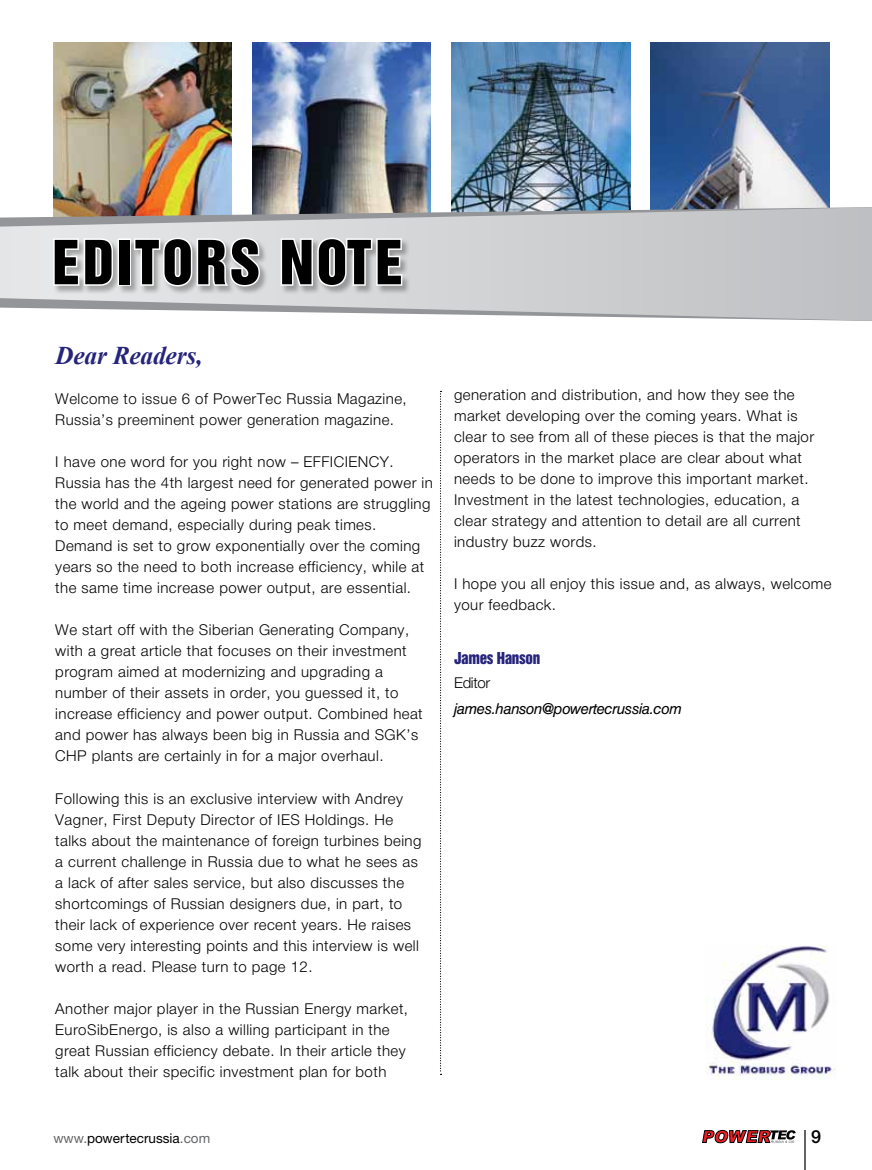
<style>
.page{position:relative;width:872px;height:1170px;background:#fff}
.page>*{position:absolute;margin:0;border:0;box-sizing:border-box;transform-origin:0 0}
.t1{font:55.5px "Helvetica Inserat LTCYR";letter-spacing:.05em;color:#000}
.t2{font:italic 700 25.5px "Times New Roman";letter-spacing:-.01em;color:#26247b}
.t3{font:500 18px "Helvetica Neue";color:#000}
.t4{font:300 15px/21px "Helvetica Neue LTCYR";letter-spacing:.03em;color:#000}
.t5{font:15px "Helvetica Cyr Inclined";letter-spacing:-.03em;color:#000}
.t6{font:15px "Helvetica Inserat LTCYR";letter-spacing:-.02em;color:#26247b}
.t7{font:13.5px "Helvetica Neue";color:#000}
.s1{color:#636466}
</style>
<div class="page">
<img style="left:53px;top:43px;width:179px;height:164px">
<img style="left:252px;top:43px;width:179px;height:164px">
<img style="left:452px;top:43px;width:178px;height:164px">
<img style="left:651px;top:43px;width:178px;height:164px">
<svg style="left:0;top:207px;width:872px;height:114px"></svg>
<img style="left:705px;top:945px;width:131px;height:134px">
<div style="left:53px;top:238px;width:358px;height:57px;background:#000;opacity:.3"></div>
<svg style="left:52px;top:237px;width:63px;height:50px"></svg>
<div style="left:118px;top:238px;width:13px;height:48px;border:3px solid #fff"></div>
<svg style="left:132px;top:236px;width:129px;height:52px"></svg>
<svg style="left:279px;top:236px;width:125px;height:52px"></svg>
<svg style="left:440px;top:391px;width:1px;height:683px"></svg>
<hr style="left:804px;top:1130px;width:1px;height:39px;background:#636466">
<svg style="left:702px;top:1129px;width:93px;height:14px"></svg>
<h1 class="t1" style="left:52px;top:229px;width:352px">EDITORS NOTE</h1>
<h2 class="t2" style="left:55px;top:337px;width:149px">Dear Readers,</h2>
<p class="t4" style="left:55px;top:388px;width:353px">Welcome to issue 6 of PowerTec Russia Magazine,<br>Russia’s preeminent power generation magazine.</p>
<p class="t4" style="left:55px;top:451px;width:379px">I have one word for you right now – EFFICIENCY.<br>Russia has the 4th largest need for generated power in the world and the ageing power stations are struggling to meet demand, especially during peak times.<br>Demand is set to grow exponentially over the coming years so the need to both increase efficiency, while at the same time increase power output, are essential.</p>
<p class="t4" style="left:55px;top:619px;width:369px">We start off with the Siberian Generating Company, with a great article that focuses on their investment program aimed at modernizing and upgrading a number of their assets in order, you guessed it, to increase efficiency and power output. Combined heat and power has always been big in Russia and SGK’s CHP plants are certainly in for a major overhaul.</p>
<p class="t4" style="left:55px;top:787px;width:367px">Following this is an exclusive interview with Andrey Vagner, First Deputy Director of IES Holdings. He talks about the maintenance of foreign turbines being a current challenge in Russia due to what he sees as a lack of after sales service, but also discusses the shortcomings of Russian designers due, in part, to their lack of experience over recent years. He raises some very interesting points and this interview is well worth a read. Please turn to page 12.</p>
<p class="t4" style="left:55px;top:997px;width:354px">Another major player in the Russian Energy market, EuroSibEnergo, is also a willing participant in the great Russian efficiency debate. In their article they talk about their specific investment plan for both</p>
<p class="t4" style="left:454px;top:384px;width:361px">generation and distribution, and how they see the market developing over the coming years. What is clear to see from all of these pieces is that the major operators in the market place are clear about what needs to be done to improve this important market.<br>Investment in the latest technologies, education, a clear strategy and attention to detail are all current industry buzz words.</p>
<p class="t4" style="left:454px;top:573px;width:379px">I hope you all enjoy this issue and, as always, welcome your feedback.</p>
<p class="t6" style="left:454px;top:649px;width:88px">James Hanson</p>
<p class="t4" style="left:454px;top:672px;width:38px">Editor</p>
<p class="t5" style="left:454px;top:700px;width:229px">james.hanson@powertecrussia.com</p>
<p class="t7" style="left:53px;top:1129px;width:158px"><span class="s1">www.</span>powertecrussia<span class="s1">.com</span></p>
<p class="t3" style="left:811px;top:1126px;width:12px">9</p>
</div>
